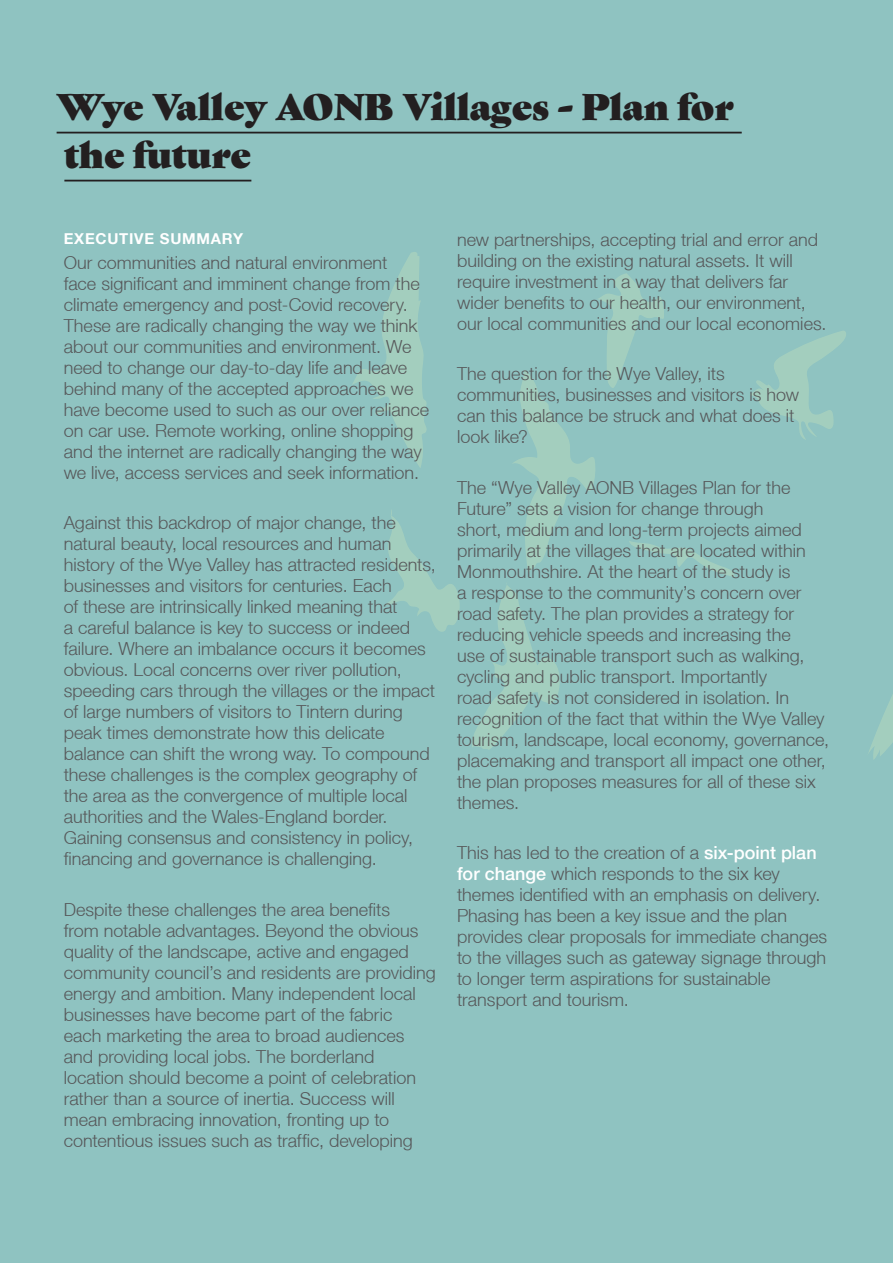
<style>
.page{position:relative;width:893px;height:1263px;background:#8fc3c1}
.page>*{position:absolute;margin:0;border:0;box-sizing:border-box;transform-origin:0 0}
.EXEC_SUMMARY_HEADER{font:36px/48px "Gastromond";color:#231f20}
.BODY_TEXT_12pt{font:300 18px/21px "Helvetica Neue LT";color:#57585a}
.SUB_HEADER_GREEN{font:700 15px "Helvetica Neue";letter-spacing:.05em;color:#fff}
.s1{font-weight:500;color:#fff}
</style>
<div class="page">
<svg style="left:385px;top:510px;width:75px;height:122px"></svg>
<svg style="left:750px;top:331px;width:96px;height:109px"></svg>
<svg style="left:472px;top:273px;width:263px;height:477px"></svg>
<svg style="left:352px;top:252px;width:75px;height:216px"></svg>
<svg style="left:869px;top:695px;width:24px;height:64px"></svg>
<hr style="left:57px;top:132px;width:685px;height:1px;background:#231f20">
<hr style="left:64px;top:180px;width:187px;height:1px;background:#231f20">
<p class="EXEC_SUMMARY_HEADER" style="left:57px;top:80px;width:678px">Wye Valley AONB Villages - Plan for the future</p>
<p class="SUB_HEADER_GREEN" style="left:64px;top:231px;width:181px">EXECUTIVE SUMMARY</p>
<p class="BODY_TEXT_12pt" style="left:64px;top:252px;width:367px">Our communities and natural environment<br>face significant and imminent change from the climate emergency and post-Covid recovery.<br>These are radically changing the way we think about our communities and environment. We need to change our day-to-day life and leave behind many of the accepted approaches we have become used to such as our over reliance on car use. Remote working, online shopping and the internet are radically changing the way we live, access services and seek information.</p>
<p class="BODY_TEXT_12pt" style="left:64px;top:512px;width:374px">Against this backdrop of major change, the natural beauty, local resources and human history of the Wye Valley has attracted residents, businesses and visitors for centuries. Each<br>of these are intrinsically linked meaning that<br>a careful balance is key to success or indeed failure. Where an imbalance occurs it becomes obvious. Local concerns over river pollution, speeding cars through the villages or the impact of large numbers of visitors to Tintern during peak times demonstrate how this delicate balance can shift the wrong way. To compound these challenges is the complex geography of the area as the convergence of multiple local authorities and the Wales-England border.<br>Gaining consensus and consistency in policy, financing and governance is challenging.</p>
<p class="BODY_TEXT_12pt" style="left:64px;top:899px;width:374px">Despite these challenges the area benefits<br>from notable advantages. Beyond the obvious quality of the landscape, active and engaged community council’s and residents are providing energy and ambition. Many independent local businesses have become part of the fabric<br>each marketing the area to broad audiences and providing local jobs. The borderland location should become a point of celebration rather than a source of inertia. Success will mean embracing innovation, fronting up to contentious issues such as traffic, developing</p>
<p class="BODY_TEXT_12pt" style="left:457px;top:228px;width:371px">new partnerships, accepting trial and error and building on the existing natural assets. It will require investment in a way that delivers far wider benefits to our health, our environment, our local communities and our local economies.</p>
<p class="BODY_TEXT_12pt" style="left:457px;top:363px;width:343px">The question for the Wye Valley, its communities, businesses and visitors is how can this balance be struck and what does it look like?</p>
<p class="BODY_TEXT_12pt" style="left:457px;top:476px;width:374px">The “Wye Valley AONB Villages Plan for the Future” sets a vision for change through<br>short, medium and long-term projects aimed primarily at the villages that are located within Monmouthshire. At the heart of the study is<br>a response to the community’s concern over road safety. The plan provides a strategy for reducing vehicle speeds and increasing the<br>use of sustainable transport such as walking, cycling and public transport. Importantly<br>road safety is not considered in isolation. In recognition of the fact that within the Wye Valley tourism, landscape, local economy, governance, placemaking and transport all impact one other, the plan proposes measures for all of these six themes.</p>
<p class="BODY_TEXT_12pt" style="left:457px;top:842px;width:372px">This has led to the creation of a <span class="s1">six-point plan for change</span> which responds to the six key themes identified with an emphasis on delivery.<br>Phasing has been a key issue and the plan provides clear proposals for immediate changes to the villages such as gateway signage through to longer term aspirations for sustainable transport and tourism.</p>
</div>
